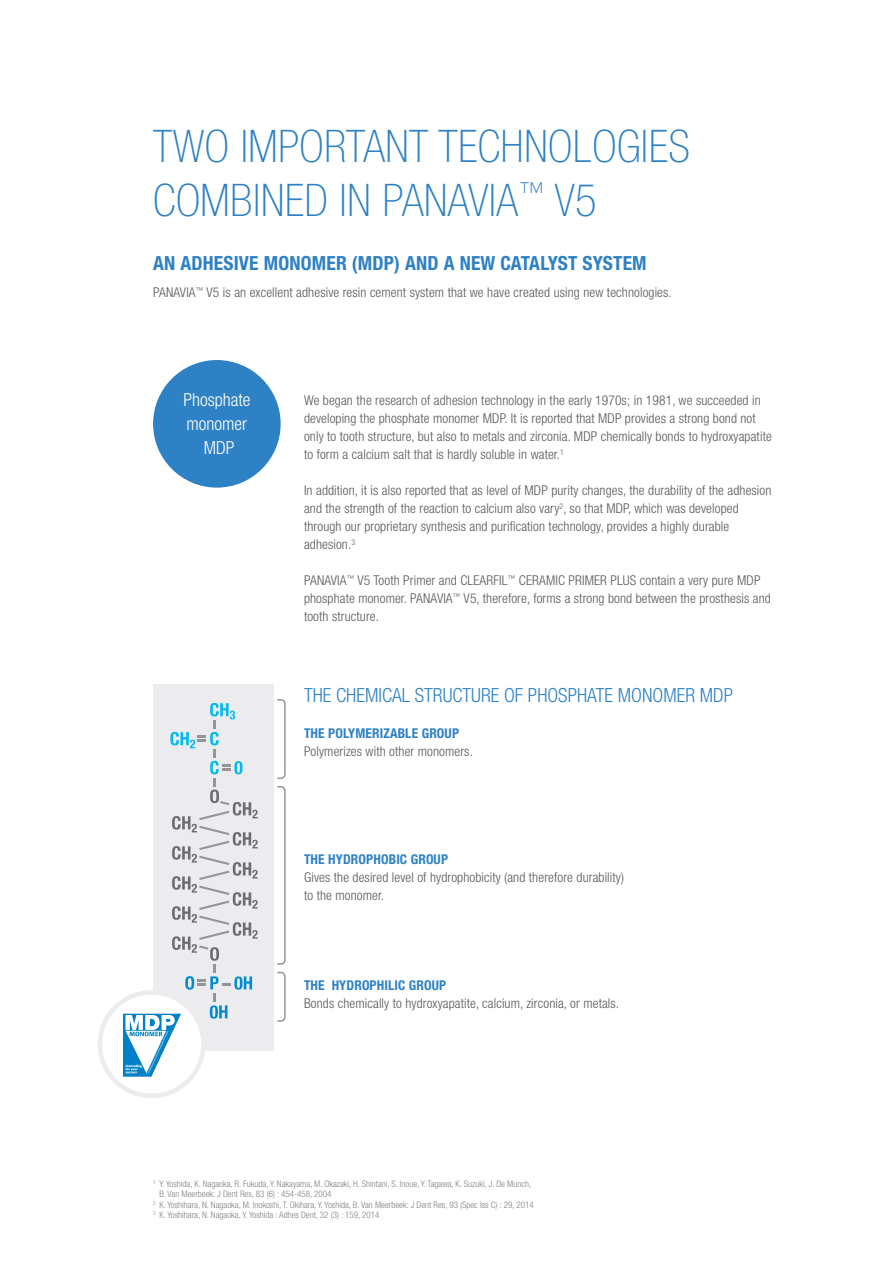
<style>
.page{position:relative;width:893px;height:1263px;background:#fff}
.page>*{position:absolute;margin:0;border:0;box-sizing:border-box;transform-origin:0 0}
.t1{font:100 condensed 45px/54px "Helvetica Neue LT Std";letter-spacing:.01em;color:#2e81c4}
.t2{font:700 condensed 19.5px "Helvetica Neue LT Std";letter-spacing:.01em;color:#2e81c4}
.t3{font:300 condensed 19.5px "Helvetica Neue LT Std";color:#2e81c4}
.t4{font:300 condensed 18px/24px "Helvetica Neue LT Std";color:#fff;text-align:center}
.t5{font:300 condensed 13.5px/18px "Helvetica Neue LT Std";letter-spacing:.01em;color:#57585a}
.t6{font:700 condensed 13.5px "Helvetica Neue LT Std";letter-spacing:.01em;color:#2e81c4}
.t7{font:300 condensed 9px "Helvetica Neue LT Std";color:#808285}
</style>
<div class="page">
<div style="left:153px;top:684px;width:121px;height:367px;background:#ececee"></div>
<svg style="left:277px;top:699px;width:9px;height:323px"></svg>
<div style="left:153px;top:360px;width:128px;height:128px;background:#2e81c4;border-radius:50%"></div>
<div style="left:98px;top:990px;width:108px;height:108px;border:5px solid #ececee;border-radius:50%"></div>
<svg style="left:123px;top:703px;width:135px;height:374px"></svg>
<h1 class="t1" style="left:153px;top:119px;width:538px">TWO IMPORTANT TECHNOLOGIES<br>COMBINED IN PANAVIA<sup>™</sup> V5</h1>
<h2 class="t2" style="left:153px;top:251px;width:495px">AN ADHESIVE MONOMER (MDP) AND A NEW CATALYST SYSTEM</h2>
<p class="t5" style="left:153px;top:283px;width:520px">PANAVIA<sup>™</sup> V5 is an excellent adhesive resin cement system that we have created using new technologies.</p>
<h3 class="t4" style="left:183px;top:388px;width:68px">Phosphate monomer<br>MDP</h3>
<p class="t5" style="left:304px;top:391px;width:469px">We began the research of adhesion technology in the early 1970s; in 1981, we succeeded in developing the phosphate monomer MDP. It is reported that MDP provides a strong bond not only to tooth structure, but also to metals and zirconia. MDP chemically bonds to hydroxyapatite to form a calcium salt that is hardly soluble in water.<sup>1</sup></p>
<p class="t5" style="left:304px;top:481px;width:469px">In addition, it is also reported that as level of MDP purity changes, the durability of the adhesion and the strength of the reaction to calcium also vary<sup>2</sup>, so that MDP, which was developed through our proprietary synthesis and purification technology, provides a highly durable adhesion.<sup>3</sup></p>
<p class="t5" style="left:304px;top:571px;width:468px">PANAVIA<sup>™</sup> V5 Tooth Primer and CLEARFIL<sup>™</sup> CERAMIC PRIMER PLUS contain a very pure MDP phosphate monomer. PANAVIA<sup>™</sup> V5, therefore, forms a strong bond between the prosthesis and tooth structure.</p>
<h2 class="t3" style="left:304px;top:684px;width:430px">THE CHEMICAL STRUCTURE OF PHOSPHATE MONOMER MDP</h2>
<p class="t6" style="left:304px;top:725px;width:156px">THE POLYMERIZABLE GROUP</p>
<p class="t5" style="left:304px;top:742px;width:170px">Polymerizes with other monomers.</p>
<p class="t6" style="left:304px;top:851px;width:145px">THE HYDROPHOBIC GROUP</p>
<p class="t5" style="left:304px;top:868px;width:322px">Gives the desired level of hydrophobicity (and therefore durability) to the monomer.</p>
<p class="t6" style="left:304px;top:977px;width:144px">THE HYDROPHILIC GROUP</p>
<p class="t5" style="left:304px;top:994px;width:317px">Bonds chemically to hydroxyapatite, calcium, zirconia, or metals.</p>
<p class="t7" style="left:153px;top:1178px;width:380px"><sup>1</sup> Y. Yoshida, K. Nagaoka, R. Fukuda, Y. Nakayama, M. Okazaki, H. Shintani, S. Inoue, Y. Tagawa, K. Suzuki, J. De Munch,</p>
<p class="t7" style="left:159px;top:1189px;width:173px">B. Van Meerbeek: J Dent Res, 83 (6) : 454-458, 2004</p>
<p class="t7" style="left:153px;top:1199px;width:382px"><sup>2</sup> K. Yoshihara, N. Nagaoka, M. Inokoshi, T. Okihara, Y. Yoshida, B. Van Meerbeek: J Dent Res, 93 (Spec Iss C) : 29, 2014</p>
<p class="t7" style="left:153px;top:1210px;width:228px"><sup>3</sup> K. Yoshihara, N. Nagaoka, Y. Yoshida : Adhes Dent, 32 (3) : 159, 2014</p>
</div>
